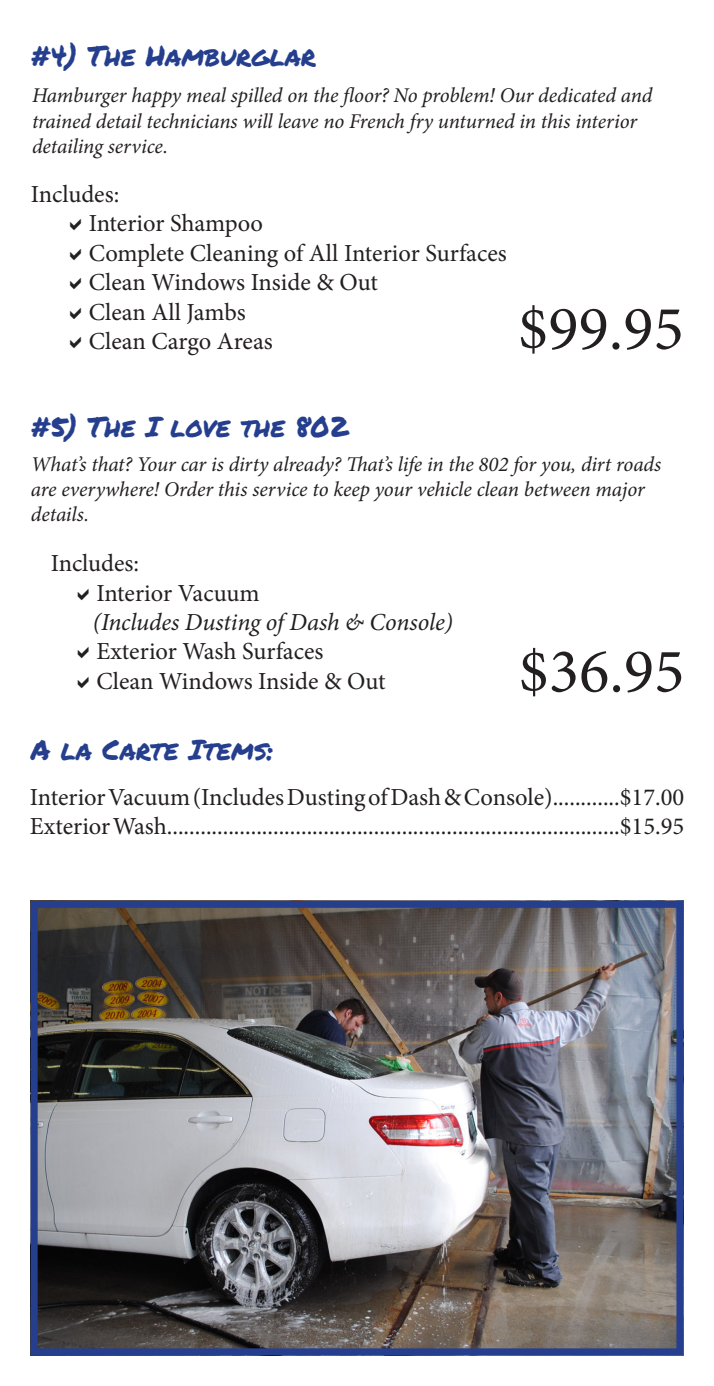
<style>
.page{position:relative;width:714px;height:1386px;background:#fff}
.page>*{position:absolute;margin:0;border:0;box-sizing:border-box;transform-origin:0 0}
.t1{font:63px "Minion Pro";color:#231f20}
.t2{font:28px "Permanent Marker";color:#253f8e}
.t3{font:24.5px "Minion Pro";color:#231f20}
.t4{font:italic 24.5px "Minion Pro";letter-spacing:-.01em;color:#231f20}
.t5{font:italic 21px/25.2px "Minion Pro";letter-spacing:-.005em;color:#231f20}
</style>
<div class="page">
<img style="left:39px;top:909px;width:636px;height:438px">
<div style="left:31px;top:901px;width:652px;height:454px;border:7px solid #253f8e"></div>
<p class="t2" style="left:31px;top:35px;width:286px">#4) The Hamburglar</p>
<p class="t5" style="left:32px;top:83px;width:621px">Hamburger happy meal spilled on the floor? No problem! Our dedicated and trained detail technicians will leave no French fry unturned in this interior detailing service.</p>
<p class="t3" style="left:31px;top:178px;width:90px">Includes:</p>
<p class="t3" style="left:89px;top:207px;width:176px">Interior Shampoo</p>
<p class="t3" style="left:89px;top:237px;width:419px">Complete Cleaning of All Interior Surfaces</p>
<p class="t3" style="left:89px;top:266px;width:291px">Clean Windows Inside &amp; Out</p>
<p class="t3" style="left:89px;top:295px;width:158px">Clean All Jambs</p>
<p class="t3" style="left:89px;top:325px;width:185px">Clean Cargo Areas</p>
<p class="t1" style="left:517px;top:287px;width:167px">$99.95</p>
<p class="t2" style="left:31px;top:405px;width:318px">#5) The I love the 802</p>
<p class="t5" style="left:31px;top:452px;width:631px">What’s that? Your car is dirty already? That’s life in the 802 for you, dirt roads are everywhere! Order this service to keep your vehicle clean between major details.</p>
<p class="t3" style="left:51px;top:547px;width:90px">Includes:</p>
<p class="t3" style="left:96px;top:576px;width:165px">Interior Vacuum</p>
<p class="t4" style="left:93px;top:605px;width:361px">(Includes Dusting of Dash &amp; Console)</p>
<p class="t3" style="left:96px;top:635px;width:228px">Exterior Wash Surfaces</p>
<p class="t3" style="left:96px;top:665px;width:291px">Clean Windows Inside &amp; Out</p>
<p class="t1" style="left:518px;top:629px;width:167px">$36.95</p>
<p class="t2" style="left:31px;top:729px;width:244px">A la Carte Items:</p>
<p class="t3" style="left:30px;top:781px;width:655px">Interior Vacuum (Includes Dusting of Dash &amp; Console)............$17.00</p>
<p class="t3" style="left:30px;top:810px;width:655px">Exterior Wash.................................................................................$15.95</p>
</div>
